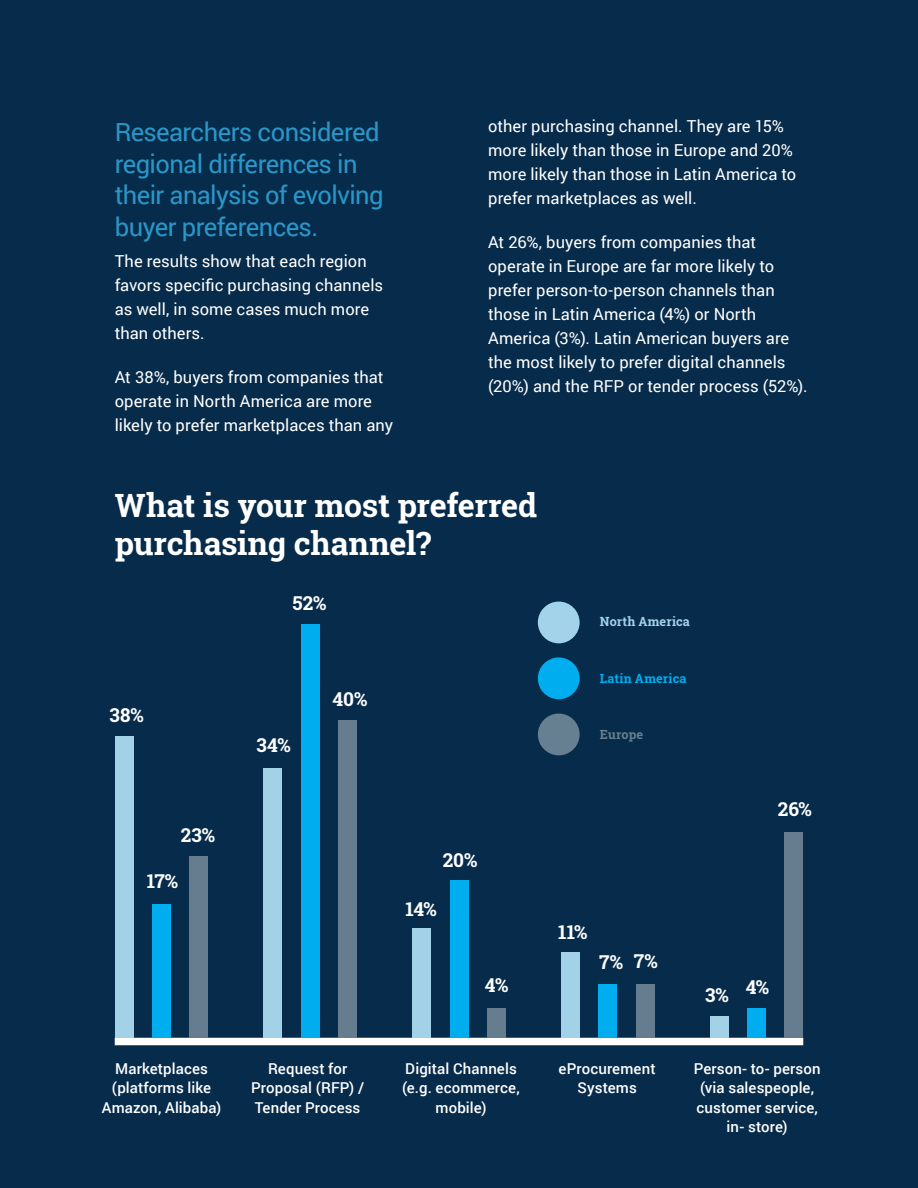
<style>
.page{position:relative;width:918px;height:1188px;background:#072c4b}
.page>*{position:absolute;margin:0;border:0;box-sizing:border-box;transform-origin:0 0}
.t1{font:700 32.1px/38.4px "Roboto Slab";letter-spacing:-.01em;color:#fff}
.t2{font:25.5px/31.5px "Roboto";letter-spacing:-.025em;color:#2a97c9}
.t3{font:700 19.05px "Roboto Slab";color:#fff}
.t4{font:16.5px/24px "Roboto";letter-spacing:.005em;color:#fff}
.t5{font:500 15px/19.5px "Roboto";letter-spacing:.01em;color:#fff;text-align:center}
.t6{font:700 12.6px "Roboto Slab";letter-spacing:.005em;color:#a2d3ea}
.t7{font:700 12.6px "Roboto Slab";letter-spacing:.015em;color:#00aeef}
.t8{font:700 12.6px "Roboto Slab";letter-spacing:.01em;color:#667f91}
</style>
<div class="page">
<div style="left:538px;top:714px;width:42px;height:41px;background:#667f91;border-radius:50%"></div>
<div style="left:538px;top:657px;width:42px;height:42px;background:#00aeef;border-radius:50%"></div>
<div style="left:538px;top:602px;width:42px;height:41px;background:#a2d3ea;border-radius:50%"></div>
<div style="left:115px;top:1038px;width:688px;height:7px;background:#fff"></div>
<div style="left:189px;top:856px;width:19px;height:182px;background:#667d90"></div>
<div style="left:338px;top:720px;width:19px;height:318px;background:#667d90"></div>
<div style="left:487px;top:1008px;width:19px;height:30px;background:#667d90"></div>
<div style="left:636px;top:984px;width:18px;height:54px;background:#667d90"></div>
<div style="left:785px;top:832px;width:18px;height:206px;background:#667d90"></div>
<div style="left:152px;top:904px;width:19px;height:134px;background:#00aeef"></div>
<div style="left:301px;top:624px;width:18px;height:414px;background:#00aeef"></div>
<div style="left:450px;top:880px;width:18px;height:158px;background:#00aeef"></div>
<div style="left:599px;top:984px;width:18px;height:54px;background:#00aeef"></div>
<div style="left:747px;top:1008px;width:19px;height:30px;background:#00aeef"></div>
<div style="left:115px;top:736px;width:18px;height:302px;background:#a3d1e7"></div>
<div style="left:264px;top:768px;width:18px;height:270px;background:#a3d1e7"></div>
<div style="left:412px;top:928px;width:19px;height:110px;background:#a3d1e7"></div>
<div style="left:561px;top:952px;width:19px;height:86px;background:#a3d1e7"></div>
<div style="left:710px;top:1017px;width:19px;height:21px;background:#a3d1e7"></div>
<h2 class="t2" style="left:115px;top:116px;width:270px">Researchers considered regional differences in their analysis of evolving buyer preferences.</h2>
<p class="t4" style="left:115px;top:248px;width:270px">The results show that each region favors specific purchasing channels as well, in some cases much more than others.</p>
<p class="t4" style="left:115px;top:365px;width:280px">At 38%, buyers from companies that operate in North America are more likely to prefer marketplaces than any</p>
<p class="t4" style="left:488px;top:114px;width:310px">other purchasing channel. They are 15% more likely than those in Europe and 20% more likely than those in Latin America to prefer marketplaces as well.</p>
<p class="t4" style="left:488px;top:230px;width:321px">At 26%, buyers from companies that operate in Europe are far more likely to prefer person-to-person channels than those in Latin America (4%) or North America (3%). Latin American buyers are the most likely to prefer digital channels (20%) and the RFP or tender process (52%).</p>
<h1 class="t1" style="left:115px;top:485px;width:424px">What is your most preferred purchasing channel?</h1>
<p class="t3" style="left:110px;top:702px;width:36px">38%</p>
<p class="t3" style="left:181px;top:822px;width:36px">23%</p>
<p class="t3" style="left:147px;top:868px;width:33px">17%</p>
<p class="t3" style="left:293px;top:590px;width:35px">52%</p>
<p class="t3" style="left:257px;top:732px;width:36px">34%</p>
<p class="t3" style="left:332px;top:686px;width:36px">40%</p>
<p class="t3" style="left:443px;top:847px;width:36px">20%</p>
<p class="t3" style="left:405px;top:896px;width:33px">14%</p>
<p class="t3" style="left:485px;top:972px;width:25px">4%</p>
<p class="t6" style="left:600px;top:613px;width:91px">North America</p>
<p class="t7" style="left:600px;top:669px;width:88px">Latin America</p>
<p class="t8" style="left:600px;top:726px;width:45px">Europe</p>
<p class="t3" style="left:778px;top:797px;width:36px">26%</p>
<p class="t3" style="left:558px;top:919px;width:31px">11%</p>
<p class="t3" style="left:599px;top:949px;width:60px">7% 7%</p>
<p class="t3" style="left:705px;top:978px;width:66px">3% 4%</p>
<p class="t5" style="left:102px;top:1058px;width:121px">Marketplaces (platforms like<br>Amazon, Alibaba)</p>
<p class="t5" style="left:251px;top:1058px;width:115px">Request for<br>Proposal (RFP) /<br>Tender Process</p>
<p class="t5" style="left:402px;top:1058px;width:119px">Digital Channels (e.g. ecommerce, mobile)</p>
<p class="t5" style="left:559px;top:1058px;width:98px">eProcurement<br>Systems</p>
<p class="t5" style="left:694px;top:1058px;width:128px">Person-‐to-‐person (via salespeople, customer service, in-‐store)</p>
</div>
